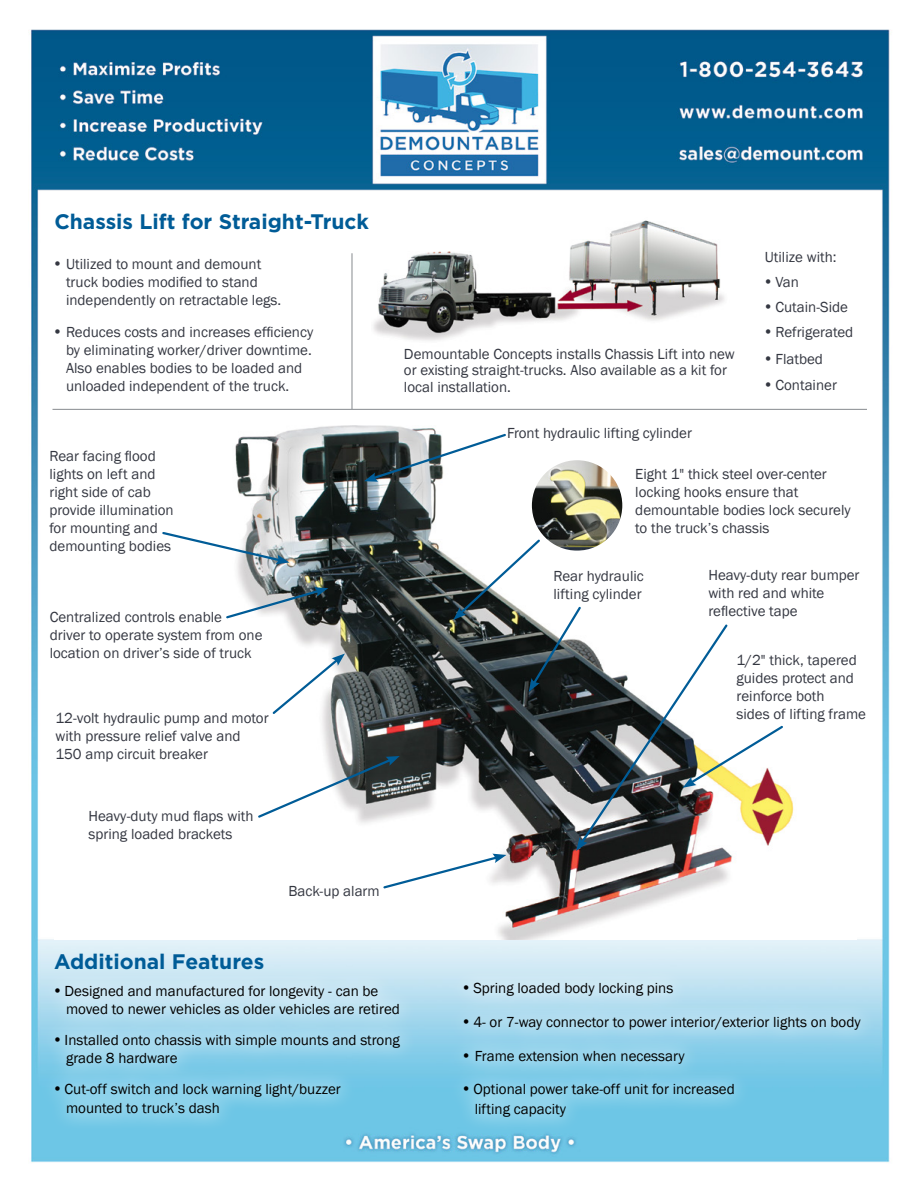
<style>
.page{position:relative;width:918px;height:1188px;background:#fff}
.page>*{position:absolute;margin:0;border:0;box-sizing:border-box;transform-origin:0 0}
.t1{font:700 21px "Gotham";color:#005c97}
.t2{font:15px/18px "Franklin Gothic";color:#343741}
.t3{font:15px/18px "Franklin Gothic";color:#000}
</style>
<div class="page">
<img style="left:31px;top:29px;width:859px;height:1134px">
<img style="left:54px;top:385px;width:802px;height:555px">
<div style="left:37px;top:968px;width:381px;height:164px;background:#fff;opacity:.5"></div>
<div style="left:446px;top:965px;width:433px;height:169px;background:#fff;opacity:.5"></div>
<svg style="left:161px;top:530px;width:624px;height:360px"></svg>
<hr style="left:52px;top:409px;width:815px;height:1px;background:#878a8f">
<svg style="left:364px;top:432px;width:144px;height:50px"></svg>
<img style="left:372px;top:217px;width:358px;height:135px">
<hr style="left:352px;top:253px;width:1px;height:156px;background:#878a8f">
<img style="left:532px;top:460px;width:90px;height:91px;border-radius:45px">
<svg style="left:470px;top:1061px;width:15px;height:1px"></svg>
<p class="t1" style="left:54px;top:210px;width:316px">Chassis Lift for Straight-Truck</p>
<p class="t2" style="left:66px;top:256px;width:217px;text-indent:-12px">• Utilized to mount and demount truck bodies modified to stand independently on retractable legs.</p>
<p class="t2" style="left:66px;top:323px;width:249px;text-indent:-12px">• Reduces costs and increases efficiency by eliminating worker/driver downtime.<br>Also enables bodies to be loaded and unloaded independent of the truck.</p>
<p class="t2" style="left:50px;top:448px;width:108px;text-align:justify">Rear facing flood lights on left and right side of cab</p>
<p class="t2" style="left:50px;top:502px;width:126px">provide illumination</p>
<p class="t2" style="left:50px;top:520px;width:110px">for mounting and</p>
<p class="t2" style="left:50px;top:538px;width:123px">demounting bodies</p>
<p class="t2" style="left:50px;top:608px;width:174px">Centralized controls enable</p>
<p class="t2" style="left:50px;top:626px;width:214px">driver to operate system from one location on driver’s side of truck</p>
<p class="t2" style="left:56px;top:710px;width:215px">12-volt hydraulic pump and motor</p>
<p class="t2" style="left:56px;top:728px;width:187px">with pressure relief valve and<br>150 amp circuit breaker</p>
<p class="t2" style="left:88px;top:807px;width:166px">Heavy-duty mud flaps with spring loaded brackets</p>
<p class="t1" style="left:54px;top:950px;width:212px">Additional Features</p>
<p class="t2" style="left:288px;top:882px;width:93px">Back-up alarm</p>
<p class="t2" style="left:404px;top:346px;width:332px;line-height:16.5px">Demountable Concepts installs Chassis Lift into new or existing straight-trucks. Also available as a kit for local installation.</p>
<p class="t2" style="left:507px;top:424px;width:186px">Front hydraulic lifting cylinder</p>
<p class="t2" style="left:765px;top:248px;width:73px">Utilize with:</p>
<p class="t2" style="left:765px;top:273px;width:36px">• Van</p>
<p class="t2" style="left:765px;top:298px;width:85px">• Cutain-Side</p>
<p class="t2" style="left:765px;top:324px;width:90px">• Refrigerated</p>
<p class="t2" style="left:765px;top:350px;width:60px">• Flatbed</p>
<p class="t2" style="left:765px;top:377px;width:74px">• Container</p>
<p class="t2" style="left:635px;top:465px;width:217px">Eight 1" thick steel over-center locking hooks ensure that demountable bodies lock securely to the truck’s chassis</p>
<p class="t2" style="left:554px;top:568px;width:92px">Rear hydraulic lifting cylinder</p>
<p class="t2" style="left:708px;top:566px;width:153px">Heavy-duty rear bumper with red and white reflective tape</p>
<p class="t2" style="left:736px;top:651px;width:131px">1/2" thick, tapered guides protect and reinforce both<br>sides of lifting frame</p>
<p class="t3" style="left:66px;top:982px;width:335px;text-indent:-12px">• Designed and manufactured for longevity - can be moved to newer vehicles as older vehicles are retired</p>
<p class="t3" style="left:66px;top:1031px;width:335px;text-indent:-12px">• Installed onto chassis with simple mounts and strong grade 8 hardware</p>
<p class="t3" style="left:66px;top:1079px;width:276px;line-height:19.8px;text-indent:-12px">• Cut-off switch and lock warning light/buzzer mounted to truck’s dash</p>
<p class="t3" style="left:463px;top:980px;width:212px">• Spring loaded body locking pins</p>
<p class="t3" style="left:463px;top:1013px;width:399px">• 4- or 7-way connector to power interior/exterior lights on body</p>
<p class="t3" style="left:463px;top:1047px;width:223px">• Frame extension when necessary</p>
<p class="t3" style="left:475px;top:1080px;width:262px;line-height:19.8px;text-indent:-12px">• Optional power take-off unit for increased lifting capacity</p>
</div>
